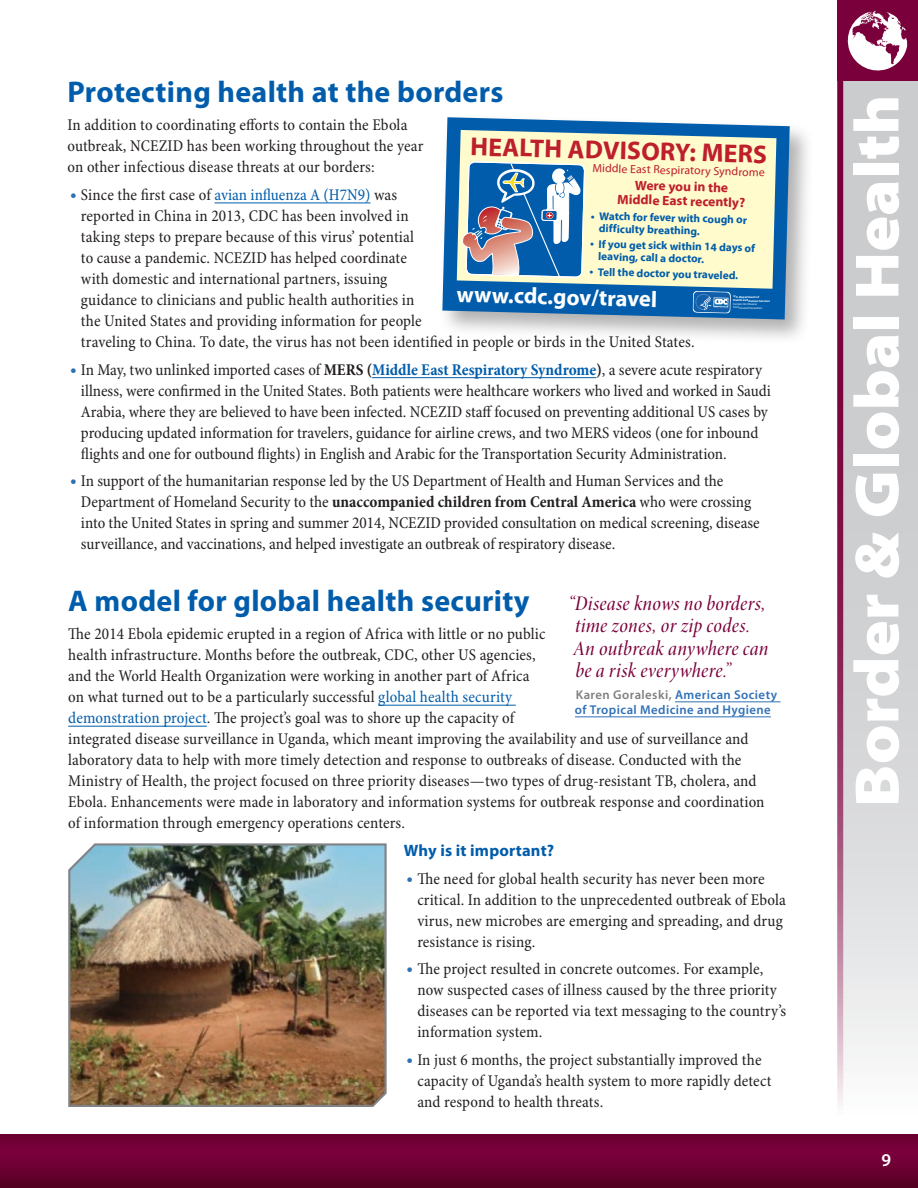
<style>
.page{position:relative;width:918px;height:1188px;background:#fff}
.page>*{position:absolute;margin:0;border:0;box-sizing:border-box;transform-origin:0 0}
.H1_CUSTOM{font:900 semi-expanded 63px "Myriad Pro";color:#fff}
.t1{font:700 30px "Myriad Pro";letter-spacing:.01em;color:#015dab}
.t2{font:700 25.95px "Myriad Pro";color:#be1f2d}
.t3{font:700 22.65px "Myriad Pro";color:#fff}
.Pull_Quote{font:21px/22.5px "Minion Pro Medium Cn It Disp";letter-spacing:.015em;color:#7a003b}
.t4{font:600 18px "Myriad Pro";color:#fff}
.Body_1{font:condensed 16.5px/21px "Minion Pro";letter-spacing:.005em;color:#231f20}
.Body_1-2{font:700 16.5px "Myriad Pro";letter-spacing:.01em;color:#015dab}
.t5{font:700 13.5px/14.4px "Myriad Pro";color:#be1f2d;text-align:center}
.Pull_Quote_2{font:600 12.75px/15px "Myriad Pro";letter-spacing:.035em;color:#2f71b7}
.t6{font:11.85px "Myriad Pro";color:#be1f2d}
.t7{font:700 11.4px/12.1px "Myriad Pro";color:#015dab}
.t8{font:700 3px/3.6px "Myriad Pro";color:#fff}
.s1{font-family:"Myriad Pro";font-weight:900;font-stretch:normal;color:#2f71b7}
.s2{color:#015dab}
.s3{font-weight:700}
.s4{font-weight:700;color:#015dab}
.s5{font-weight:400}
.s6{color:#7d7f82}
</style>
<div class="page">
<svg style="left:0;top:1134px;width:918px;height:54px;background:#6b0030"></svg>
<svg style="left:837px;top:81px;width:81px;height:1056px;background:#d2cbd0"></svg>
<div style="left:837px;top:0;width:81px;height:81px;background:#7a003b"></div>
<svg style="left:847px;top:11px;width:60px;height:60px"></svg>
<hr style="left:215px;top:203px;width:155px;height:1px;background:#015dab">
<hr style="left:372px;top:377px;width:224px;height:1px;background:#015dab">
<div style="left:438px;top:113px;width:377px;height:232px;background:#231f20;opacity:.35"></div>
<svg style="left:442px;top:117px;width:348px;height:203px;background:#377db8"></svg>
<svg style="left:457px;top:130px;width:319px;height:159px;background:#edf0c9"></svg>
<svg style="left:693px;top:291px;width:38px;height:23px"></svg>
<svg style="left:461px;top:117px;width:125px;height:203px;background:#719ab8"></svg>
<hr style="left:378px;top:705px;width:138px;height:1px;background:#015dab">
<hr style="left:68px;top:726px;width:139px;height:1px;background:#015dab">
<hr style="left:675px;top:702px;width:106px;height:1px;background:#2f71b7">
<hr style="left:575px;top:717px;width:196px;height:1px;background:#2f71b7">
<img style="left:68px;top:843px;width:319px;height:264px">
<h1 class="t1" style="left:68px;top:73px;width:438px">Protecting health at the borders</h1>
<p class="Body_1" style="left:68px;top:115px;width:357px">In addition to coordinating efforts to contain the Ebola outbreak, NCEZID has been working throughout the year on other infectious disease threats at our borders:</p>
<p class="Body_1" style="left:81px;top:185px;width:615px;text-indent:-10px"><span class="s1">•</span> Since the first case of <span class="s2">avian influenza A (H7N9)</span> was<br>reported in China in 2013, CDC has been involved in<br>taking steps to prepare because of this virus’ potential<br>to cause a pandemic. NCEZID has helped coordinate<br>with domestic and international partners, issuing<br>guidance to clinicians and public health authorities in<br>the United States and providing information for people<br>traveling to China. To date, the virus has not been identified in people or birds in the United States.</p>
<p class="Body_1" style="left:81px;top:360px;width:691px;text-indent:-10px"><span class="s1">•</span> In May, two unlinked imported cases of <span class="s3">MERS (</span><span class="s4">Middle East Respiratory Syndrome</span><span class="s3">)</span>, a severe acute respiratory illness, were confirmed in the United States. Both patients were healthcare workers who lived and worked in Saudi Arabia, where they are believed to have been infected. NCEZID staff focused on preventing additional US cases by producing updated information for travelers, guidance for airline crews, and two MERS videos (one for inbound flights and one for outbound flights) in English and Arabic for the Transportation Security Administration.</p>
<p class="Body_1" style="left:81px;top:471px;width:680px;text-indent:-10px"><span class="s1">•</span> In support of the humanitarian response led by the US Department of Health and Human Services and the Department of Homeland Security to the <span class="s3">unaccompanied children from Central America</span> who were crossing into the United States in spring and summer 2014, NCEZID provided consultation on medical screening, disease surveillance, and vaccinations, and helped investigate an outbreak of respiratory disease.</p>
<p class="t2" style="left:471px;top:133px;width:298px;rotate:1deg">HEALTH ADVISORY: MERS</p>
<p class="t6" style="left:593px;top:161px;width:174px;rotate:2deg">Middle East Respiratory Syndrome</p>
<p class="t5" style="left:618px;top:178px;width:129px;rotate:1deg">Were you in the<br>Middle East recently?</p>
<p class="t7" style="left:599px;top:211px;width:149px;text-indent:-8px;rotate:1deg">• Watch for fever with cough or difficulty breathing.</p>
<p class="t7" style="left:599px;top:239px;width:158px;text-indent:-8px;rotate:1deg">• If you get sick within 14 days of leaving, call a doctor.</p>
<p class="t7" style="left:590px;top:266px;width:150px;rotate:1deg">• Tell the doctor you traveled.</p>
<p class="t3" style="left:457px;top:282px;width:202px;rotate:1deg">www.cdc.gov/travel</p>
<p class="t8" style="left:733px;top:295px;width:38px;rotate:1deg">U.S. Department of<br>Health and Human Services<br><span class="s5">Centers for Disease<br>Control and Prevention</span></p>
<h1 class="t1" style="left:68px;top:582px;width:463px">A model for global health security</h1>
<p class="Body_1" style="left:68px;top:624px;width:698px">The 2014 Ebola epidemic erupted in a region of Africa with little or no public<br>health infrastructure. Months before the outbreak, CDC, other US agencies,<br>and the World Health Organization were working in another part of Africa<br>on what turned out to be a particularly successful <span class="s2">global health security<br>demonstration project</span>. The project’s goal was to shore up the capacity of<br>integrated disease surveillance in Uganda, which meant improving the availability and use of surveillance and laboratory data to help with more timely detection and response to outbreaks of disease. Conducted with the Ministry of Health, the project focused on three priority diseases—two types of drug-resistant TB, cholera, and Ebola. Enhancements were made in laboratory and information systems for outbreak response and coordination of information through emergency operations centers.</p>
<p class="Pull_Quote" style="left:568px;top:592px;width:202px">“Disease knows no borders, time zones, or zip codes.<br>An outbreak anywhere can be a risk everywhere.”</p>
<p class="Pull_Quote_2" style="left:575px;top:687px;width:204px"><span class="s6">Karen Goraleski,</span> American Society of Tropical Medicine and Hygiene</p>
<p class="Body_1-2" style="left:404px;top:839px;width:152px">Why is it important?</p>
<p class="Body_1" style="left:417px;top:868px;width:370px;text-indent:-10px"><span class="s1">•</span> The need for global health security has never been more critical. In addition to the unprecedented outbreak of Ebola virus, new microbes are emerging and spreading, and drug resistance is rising.</p>
<p class="Body_1" style="left:417px;top:959px;width:370px;text-indent:-10px"><span class="s1">•</span> The project resulted in concrete outcomes. For example, now suspected cases of illness caused by the three priority diseases can be reported via text messaging to the country’s information system.</p>
<p class="Body_1" style="left:417px;top:1050px;width:356px;text-indent:-10px"><span class="s1">•</span> In just 6 months, the project substantially improved the capacity of Uganda’s health system to more rapidly detect and respond to health threats.</p>
<p class="H1_CUSTOM" style="left:841px;top:807px;width:714px;rotate:-90deg">Border &amp; Global Health</p>
<p class="t4" style="left:881px;top:1149px;width:11px">9</p>
</div>
